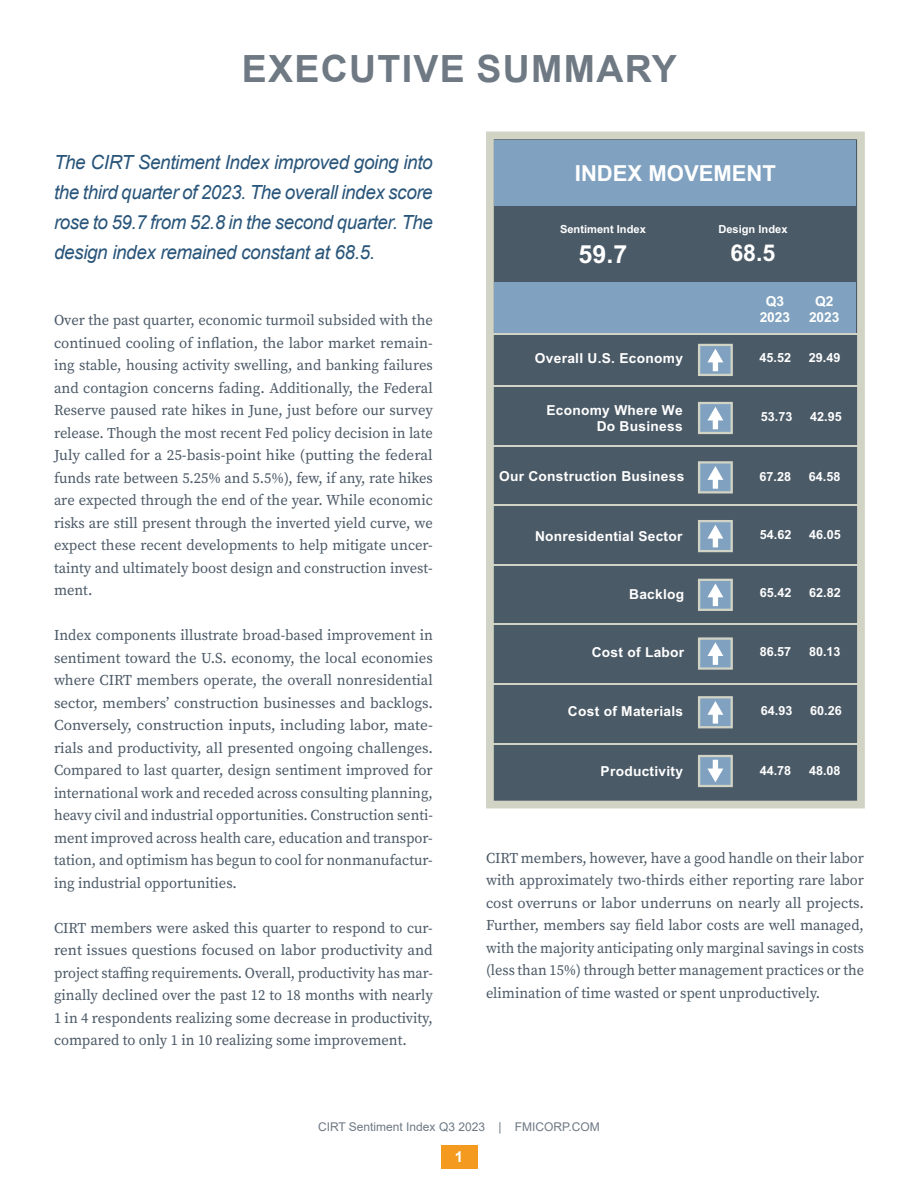
<style>
.page{position:relative;width:918px;height:1188px;background:#fff}
.page>*{position:absolute;margin:0;border:0;box-sizing:border-box;transform-origin:0 0}
.Cover_Page_Header{font:700 37.5px "Arial";letter-spacing:.035em;color:#6e7984}
.t1{font:700 25.05px "Arial";color:#fff}
.t2{font:700 23.1px "Arial";color:#fff}
.t3{font:700 22.05px "Arial";color:#fff}
.Body{font:italic 19.5px/30px "Arial";letter-spacing:-.02em;color:#29557a;text-align:justify}
.Body-2{font:15px/22.5px "Source Serif Pro";color:#4b5966;text-align:justify}
.t4{font:700 15px "Arial";color:#fff}
.t5{font:700 13.8px/16.5px "Arial";letter-spacing:.02em;color:#fff;text-align:center}
.t6{font:700 12.6px "Arial";color:#fff}
.t7{font:12px "Arial";color:#6e7984}
.t8{font:700 11.1px "Arial";color:#fff}
</style>
<div class="page">
<div style="left:441px;top:1145px;width:36px;height:23px;background:#f49a1e"></div>
<svg style="left:486px;top:131px;width:379px;height:677px;background:#5a6771"></svg>
<div style="left:495px;top:140px;width:361px;height:193px;background:#80a2c0"></div>
<hr style="left:493px;top:333px;width:370px;height:1px;background:#d1d3c5">
<hr style="left:493px;top:385px;width:370px;height:2px;background:#d1d3c5">
<hr style="left:493px;top:445px;width:370px;height:1px;background:#d1d3c5">
<hr style="left:493px;top:505px;width:370px;height:1px;background:#d1d3c5">
<hr style="left:493px;top:564px;width:370px;height:1px;background:#d1d3c5">
<hr style="left:493px;top:624px;width:370px;height:1px;background:#d1d3c5">
<hr style="left:493px;top:683px;width:370px;height:2px;background:#d1d3c5">
<hr style="left:493px;top:743px;width:370px;height:1px;background:#d1d3c5">
<svg style="left:698px;top:755px;width:35px;height:32px"></svg>
<svg style="left:698px;top:520px;width:35px;height:32px"></svg>
<svg style="left:698px;top:461px;width:35px;height:33px"></svg>
<svg style="left:698px;top:402px;width:35px;height:32px"></svg>
<svg style="left:698px;top:579px;width:35px;height:32px"></svg>
<svg style="left:698px;top:637px;width:35px;height:33px"></svg>
<svg style="left:698px;top:696px;width:35px;height:32px"></svg>
<svg style="left:698px;top:344px;width:35px;height:32px"></svg>
<div style="left:494px;top:207px;width:363px;height:75px;background:#4b5a67"></div>
<p class="Cover_Page_Header" style="left:242px;top:42px;width:437px">EXECUTIVE SUMMARY</p>
<p class="Body" style="left:54px;top:148px;width:380px">The CIRT Sentiment Index improved going into the third quarter of 2023. The overall index score rose to 59.7 from 52.8 in the second quarter. The design index remained constant at 68.5.</p>
<p class="t3" style="left:575px;top:157px;width:203px">INDEX MOVEMENT</p>
<p class="t8" style="left:560px;top:221px;width:87px">Sentiment Index</p>
<p class="t1" style="left:579px;top:236px;width:50px">59.7</p>
<p class="t8" style="left:718px;top:221px;width:71px">Design Index</p>
<p class="t2" style="left:730px;top:237px;width:47px">68.5</p>
<p class="t5" style="left:760px;top:293px;width:32px">Q3<br>2023</p>
<p class="t5" style="left:809px;top:293px;width:32px">Q2<br>2023</p>
<p class="Body-2" style="left:54px;top:309px;width:380px">Over the past quarter, economic turmoil subsided with the continued cooling of inflation, the labor market remain&shy;ing stable, housing activity swelling, and banking failures and contagion concerns fading. Additionally, the Federal Reserve paused rate hikes in June, just before our survey release. Though the most recent Fed policy decision in late July called for a 25-basis-point hike (putting the federal funds rate between 5.25% and 5.5%), few, if any, rate hikes are expected through the end of the year. While economic risks are still present through the inverted yield curve, we expect these recent developments to help mitigate uncer&shy;tainty and ultimately boost design and construction invest&shy;ment.</p>
<p class="Body-2" style="left:54px;top:624px;width:380px">Index components illustrate broad-based improvement in sentiment toward the U.S. economy, the local economies where CIRT members operate, the overall nonresidential sector, members’ construction businesses and backlogs.<br>Conversely, construction inputs, including labor, mate&shy;rials and productivity, all presented ongoing challenges.<br>Compared to last quarter, design sentiment improved for international work and receded across consulting planning, heavy civil and industrial opportunities. Construction senti&shy;ment improved across health care, education and transpor&shy;tation, and optimism has begun to cool for nonmanufactur&shy;ing industrial opportunities.</p>
<p class="Body-2" style="left:54px;top:917px;width:380px">CIRT members were asked this quarter to respond to cur&shy;rent issues questions focused on labor productivity and project staffing requirements. Overall, productivity has mar&shy;ginally declined over the past 12 to 18 months with nearly 1 in 4 respondents realizing some decrease in productivity, compared to only 1 in 10 realizing some improvement.</p>
<p class="t5" style="left:535px;top:350px;width:150px">Overall U.S. Economy</p>
<p class="t6" style="left:760px;top:349px;width:33px">45.52</p>
<p class="t6" style="left:809px;top:349px;width:33px">29.49</p>
<p class="t5" style="left:546px;top:402px;width:138px;text-align:right">Economy Where We<br>Do Business</p>
<p class="t6" style="left:761px;top:408px;width:33px">53.73</p>
<p class="t6" style="left:810px;top:408px;width:33px">42.95</p>
<p class="t5" style="left:499px;top:468px;width:187px">Our Construction Business</p>
<p class="t6" style="left:760px;top:467px;width:33px">67.28</p>
<p class="t6" style="left:809px;top:467px;width:33px">64.58</p>
<p class="t6" style="left:760px;top:526px;width:33px">54.62</p>
<p class="t6" style="left:809px;top:526px;width:33px">46.05</p>
<p class="t5" style="left:535px;top:528px;width:149px">Nonresidential Sector</p>
<p class="t6" style="left:760px;top:584px;width:33px">65.42</p>
<p class="t6" style="left:809px;top:584px;width:33px">62.82</p>
<p class="t5" style="left:629px;top:586px;width:57px">Backlog</p>
<p class="t5" style="left:592px;top:644px;width:94px">Cost of Labor</p>
<p class="t6" style="left:760px;top:643px;width:33px">86.57</p>
<p class="t6" style="left:809px;top:643px;width:33px">80.13</p>
<p class="t6" style="left:761px;top:701px;width:33px">64.93</p>
<p class="t6" style="left:810px;top:701px;width:33px">60.26</p>
<p class="t5" style="left:568px;top:703px;width:117px">Cost of Materials</p>
<p class="t5" style="left:601px;top:763px;width:84px">Productivity</p>
<p class="t6" style="left:760px;top:762px;width:33px">44.78</p>
<p class="t6" style="left:809px;top:762px;width:33px">48.08</p>
<p class="Body-2" style="left:486px;top:847px;width:380px">CIRT members, however, have a good handle on their labor with approximately two-thirds either reporting rare labor cost overruns or labor underruns on nearly all projects.<br>Further, members say field labor costs are well managed, with the majority anticipating only marginal savings in costs (less than 15%) through better management practices or the elimination of time wasted or spent unproductively.</p>
<p class="t7" style="left:318px;top:1118px;width:283px">CIRT Sentiment Index Q3 2023 | FMICORP.COM</p>
<p class="t4" style="left:455px;top:1146px;width:10px">1</p>
</div>
